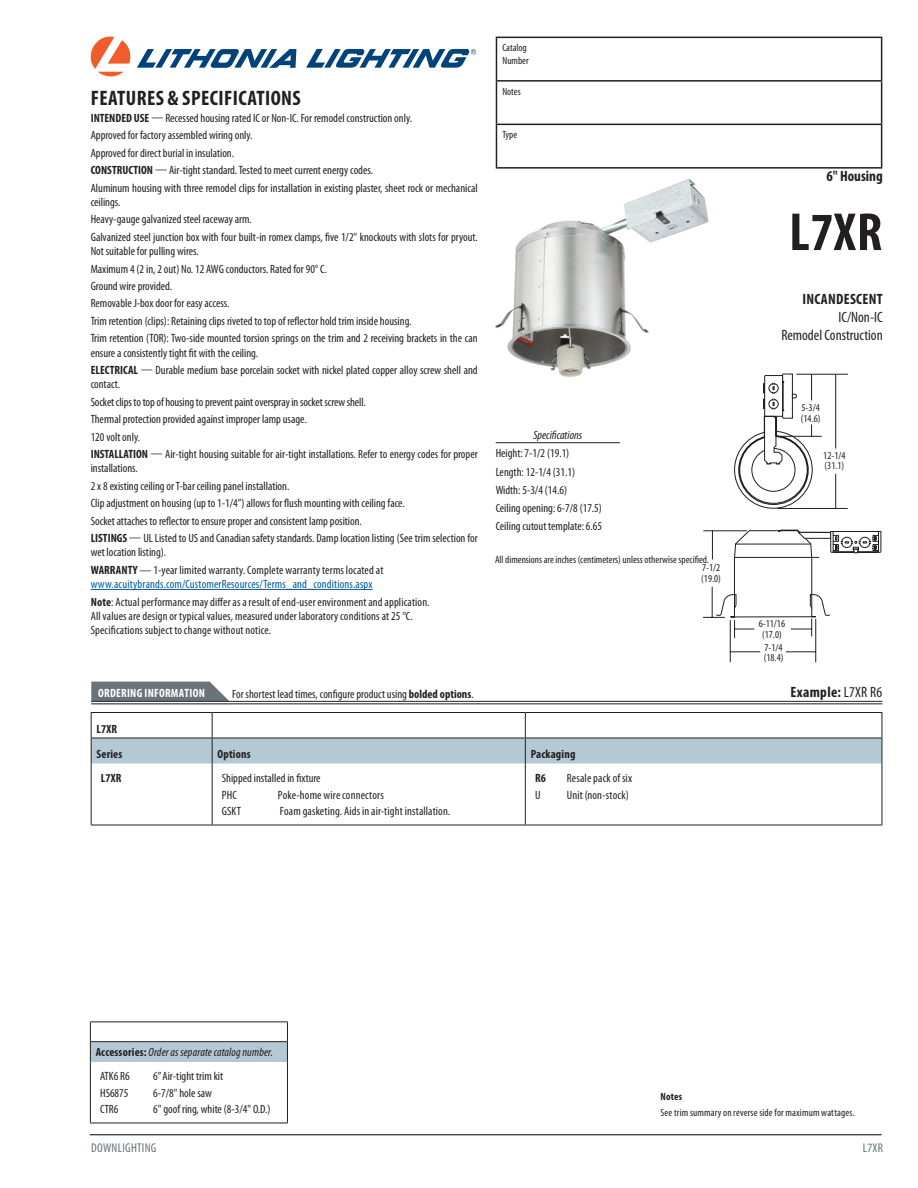
<style>
.page{position:relative;width:918px;height:1188px;background:#fff}
.page>*{position:absolute;margin:0;border:0;box-sizing:border-box;transform-origin:0 0}
.t1{font:700 condensed 54px "Myriad Pro";color:#231f20}
.t2{font:700 condensed 21px "Myriad Pro";letter-spacing:.02em;color:#231f20}
.t3{font:condensed 15px/18px "Myriad Pro";color:#231f20;text-align:right}
.t4{font:700 condensed 15px "Myriad Pro";letter-spacing:.02em;color:#231f20}
.t5{font:700 condensed 15px "Myriad Pro";color:#231f20}
.t6{font:condensed 12.75px "Myriad Pro";letter-spacing:.02em;color:#68737a}
.t7{font:condensed 12px/17.4px "Myriad Pro";color:#231f20}
.t8{font:italic condensed 12px/24.2px "Myriad Pro";letter-spacing:.005em;color:#231f20}
.t9{font:700 condensed 12px/25.5px "Myriad Pro";letter-spacing:.015em;color:#231f20}
.t10{font:700 condensed 12px "Myriad Pro";letter-spacing:.02em;color:#fff}
.t11{font:condensed 10.5px/10.5px "Myriad Pro";color:#231f20}
.t12{font:700 condensed 10.5px "Myriad Pro";letter-spacing:.015em;color:#231f20}
.s1{font-weight:700}
.s2{color:#005a9c}
.s3{font-weight:400}
.s4{font-weight:700;font-style:normal}
.s5{font-style:normal}
</style>
<div class="page">
<svg style="left:91px;top:37px;width:205px;height:39px"></svg>
<svg style="left:306px;top:49px;width:170px;height:19px"></svg>
<hr style="left:496px;top:37px;width:386px;height:1px;background:#231f20">
<hr style="left:496px;top:38px;width:1px;height:42px;background:#231f20">
<hr style="left:881px;top:38px;width:1px;height:42px;background:#231f20">
<hr style="left:496px;top:80px;width:386px;height:2px;background:#231f20">
<hr style="left:496px;top:82px;width:1px;height:42px;background:#231f20">
<hr style="left:881px;top:82px;width:1px;height:42px;background:#231f20">
<hr style="left:496px;top:124px;width:386px;height:1px;background:#231f20">
<hr style="left:496px;top:125px;width:1px;height:42px;background:#231f20">
<hr style="left:881px;top:125px;width:1px;height:42px;background:#231f20">
<hr style="left:496px;top:167px;width:386px;height:2px;background:#231f20">
<hr style="left:91px;top:589px;width:282px;height:1px;background:#005a9c">
<hr style="left:496px;top:442px;width:124px;height:1px;background:#231f20">
<svg style="left:734px;top:374px;width:79px;height:135px"></svg>
<hr style="left:835px;top:374px;width:1px;height:75px;background:#231f20">
<hr style="left:835px;top:474px;width:1px;height:34px;background:#231f20">
<hr style="left:796px;top:374px;width:52px;height:1px;background:#231f20">
<hr style="left:780px;top:436px;width:42px;height:1px;background:#231f20">
<hr style="left:777px;top:508px;width:71px;height:1px;background:#231f20">
<hr style="left:730px;top:652px;width:30px;height:1px;background:#231f20">
<hr style="left:786px;top:652px;width:30px;height:1px;background:#231f20">
<hr style="left:730px;top:620px;width:1px;height:42px;background:#231f20">
<svg style="left:703px;top:529px;width:178px;height:109px"></svg>
<hr style="left:815px;top:619px;width:1px;height:43px;background:#231f20">
<img style="left:496px;top:179px;width:213px;height:198px">
<div style="left:90px;top:1042px;width:197px;height:19px;background:#b3c9d3"></div>
<hr style="left:90px;top:1022px;width:198px;height:1px;background:#231f20">
<hr style="left:90px;top:1041px;width:198px;height:1px;background:#231f20">
<svg style="left:90px;top:1022px;width:1px;height:39px"></svg>
<svg style="left:287px;top:1022px;width:1px;height:39px"></svg>
<hr style="left:90px;top:1061px;width:1px;height:62px;background:#231f20">
<hr style="left:287px;top:1061px;width:1px;height:62px;background:#231f20">
<hr style="left:90px;top:1123px;width:198px;height:1px;background:#231f20">
<svg style="left:91px;top:713px;width:792px;height:51px"></svg>
<hr style="left:91px;top:764px;width:1px;height:61px;background:#231f20">
<hr style="left:212px;top:764px;width:1px;height:61px;background:#231f20">
<hr style="left:525px;top:764px;width:1px;height:61px;background:#231f20">
<hr style="left:882px;top:764px;width:1px;height:61px;background:#231f20">
<hr style="left:91px;top:825px;width:121px;height:1px;background:#231f20">
<hr style="left:212px;top:825px;width:313px;height:1px;background:#231f20">
<hr style="left:525px;top:825px;width:357px;height:1px;background:#231f20">
<hr style="left:91px;top:712px;width:121px;height:1px;background:#231f20">
<hr style="left:212px;top:712px;width:313px;height:1px;background:#231f20">
<hr style="left:525px;top:712px;width:357px;height:1px;background:#231f20">
<hr style="left:91px;top:738px;width:121px;height:1px;background:#231f20">
<hr style="left:212px;top:738px;width:313px;height:1px;background:#231f20">
<hr style="left:525px;top:738px;width:357px;height:1px;background:#231f20">
<svg style="left:91px;top:682px;width:141px;height:19px;background:#757e85"></svg>
<hr style="left:91px;top:701px;width:791px;height:1px;background:#231f20">
<hr style="left:91px;top:704px;width:791px;height:1px;background:#231f20">
<hr style="left:90px;top:1134px;width:792px;height:1px;background:#231f20">
<h2 class="t2" style="left:91px;top:86px;width:211px">FEATURES &amp; SPECIFICATIONS</h2>
<p class="t7" style="left:91px;top:110px;width:389px"><span class="s1">INTENDED USE</span> — Recessed housing rated IC or Non-IC. For remodel construction only.<br>Approved for factory assembled wiring only.<br>Approved for direct burial in insulation.<br><span class="s1">CONSTRUCTION</span> — Air-tight standard. Tested to meet current energy codes.<br>Aluminum housing with three remodel clips for installation in existing plaster, sheet rock or mechanical</p>
<p class="t7" style="left:91px;top:194px;width:389px">ceilings.<br>Heavy-gauge galvanized steel raceway arm.<br>Galvanized steel junction box with four built-in romex clamps, five 1/2" knockouts with slots for pryout.</p>
<p class="t7" style="left:91px;top:243px;width:388px">Not suitable for pulling wires.<br>Maximum 4 (2 in, 2 out) No. 12 AWG conductors. Rated for 90° C.<br>Ground wire provided.<br>Removable J-box door for easy access.<br>Trim retention (clips): Retaining clips riveted to top of reflector hold trim inside housing.<br>Trim retention (TOR): Two-side mounted torsion springs on the trim and 2 receiving brackets in the can</p>
<p class="t7" style="left:91px;top:344px;width:389px">ensure a consistently tight fit with the ceiling.<br><span class="s1">ELECTRICAL</span> — Durable medium base porcelain socket with nickel plated copper alloy screw shell and</p>
<p class="t7" style="left:91px;top:376px;width:388px">contact.<br>Socket clips to top of housing to prevent paint overspray in socket screw shell.<br>Thermal protection provided against improper lamp usage.<br>120 volt only.<br><span class="s1">INSTALLATION</span> — Air-tight housing suitable for air-tight installations. Refer to energy codes for proper</p>
<p class="t7" style="left:91px;top:460px;width:389px">installations.<br>2 x 8 existing ceiling or T-bar ceiling panel installation.<br>Clip adjustment on housing (up to 1-1/4”) allows for flush mounting with ceiling face.<br>Socket attaches to reflector to ensure proper and consistent lamp position.<br><span class="s1">LISTINGS</span> — UL Listed to US and Canadian safety standards. Damp location listing (See trim selection for</p>
<p class="t7" style="left:91px;top:544px;width:294px">wet location listing).<br><span class="s1">WARRANTY</span> — 1-year limited warranty. Complete warranty terms located at</p>
<p class="t7" style="left:91px;top:576px;width:340px"><span class="s2">www.acuitybrands.com/CustomerResources/Terms_and_conditions.aspx<br></span><span class="s1">Note</span>: Actual performance may differ as a result of end-user environment and application.</p>
<p class="t7" style="left:91px;top:609px;width:324px;line-height:14.4px">All values are design or typical values, measured under laboratory conditions at 25 °C.<br>Specifications subject to change without notice.</p>
<p class="t11" style="left:502px;top:42px;width:28px;line-height:12.6px">Catalog<br>Number</p>
<p class="t11" style="left:502px;top:86px;width:20px">Notes</p>
<p class="t11" style="left:502px;top:130px;width:16px">Type</p>
<p class="t5" style="left:826px;top:168px;width:58px">6" Housing</p>
<h1 class="t1" style="left:789px;top:202px;width:95px">L7XR</h1>
<p class="t4" style="left:802px;top:291px;width:82px">INCANDESCENT</p>
<p class="t3" style="left:781px;top:308px;width:103px">IC/Non-IC<br>Remodel Construction</p>
<p class="t11" style="left:801px;top:403px;width:21px">5-3/4 (14.6)</p>
<p class="t8" style="left:533px;top:424px;width:50px">Specifications</p>
<p class="t7" style="left:496px;top:445px;width:108px;line-height:18.1px">Height: 7-1/2 (19.1)<br>Length: 12-1/4 (31.1)<br>Width: 5-3/4 (14.6)<br>Ceiling opening: 6-7/8 (17.5)<br>Ceiling cutout template: 6.65</p>
<p class="t11" style="left:823px;top:450px;width:24px">12-1/4 (31.1)</p>
<p class="t11" style="left:495px;top:554px;width:216px">All dimensions are inches (centimeters) unless otherwise specified.</p>
<p class="t11" style="left:701px;top:563px;width:21px">7-1/2 (19.0)</p>
<p class="t11" style="left:759px;top:619px;width:28px;text-align:center">6-11/16 (17.0)</p>
<p class="t11" style="left:764px;top:642px;width:21px">7-1/4 (18.4)</p>
<p class="t10" style="left:98px;top:687px;width:108px">ORDERING INFORMATION</p>
<p class="t7" style="left:232px;top:686px;width:243px">For shortest lead times, configure product using <span class="s1">bolded options</span>.</p>
<p class="t4" style="left:790px;top:683px;width:93px">Example: <span class="s3">L7XR R6</span></p>
<p class="t9" style="left:97px;top:716px;width:27px">L7XR<br>Series</p>
<p class="t9" style="left:218px;top:742px;width:35px">Options</p>
<p class="t9" style="left:531px;top:742px;width:46px">Packaging</p>
<p class="t9" style="left:101px;top:766px;width:22px">L7XR</p>
<p class="t7" style="left:222px;top:770px;width:100px;line-height:16.5px">Shipped installed in fixture<br>PHC</p>
<p class="t7" style="left:278px;top:786px;width:107px">Poke-home wire connectors</p>
<p class="t7" style="left:222px;top:803px;width:21px">GSKT</p>
<p class="t7" style="left:280px;top:803px;width:172px">Foam gasketing. Aids in air-tight installation.</p>
<p class="t9" style="left:535px;top:766px;width:12px">R6</p>
<p class="t7" style="left:567px;top:770px;width:67px">Resale pack of six</p>
<p class="t7" style="left:535px;top:786px;width:7px">U</p>
<p class="t7" style="left:567px;top:786px;width:63px">Unit (non-stock)</p>
<p class="t8" style="left:100px;top:1040px;width:175px;text-indent:-4px"><span class="s4">Accessories:</span> Order as separate catalog number.<br><span class="s5">ATK6 R6</span></p>
<p class="t7" style="left:153px;top:1068px;width:71px">6” Air-tight trim kit</p>
<p class="t7" style="left:100px;top:1084px;width:30px">HS6875</p>
<p class="t7" style="left:153px;top:1084px;width:60px">6-7/8" hole saw</p>
<p class="t7" style="left:100px;top:1101px;width:20px">CTR6</p>
<p class="t7" style="left:153px;top:1101px;width:119px">6" goof ring, white (8-3/4" O.D.)</p>
<p class="t12" style="left:661px;top:1090px;width:23px">Notes</p>
<p class="t11" style="left:661px;top:1107px;width:196px">See trim summary on reverse side for maximum wattages.</p>
<p class="t6" style="left:91px;top:1141px;width:67px">DOWNLIGHTING</p>
<p class="t6" style="left:863px;top:1141px;width:22px">L7XR</p>
</div>
